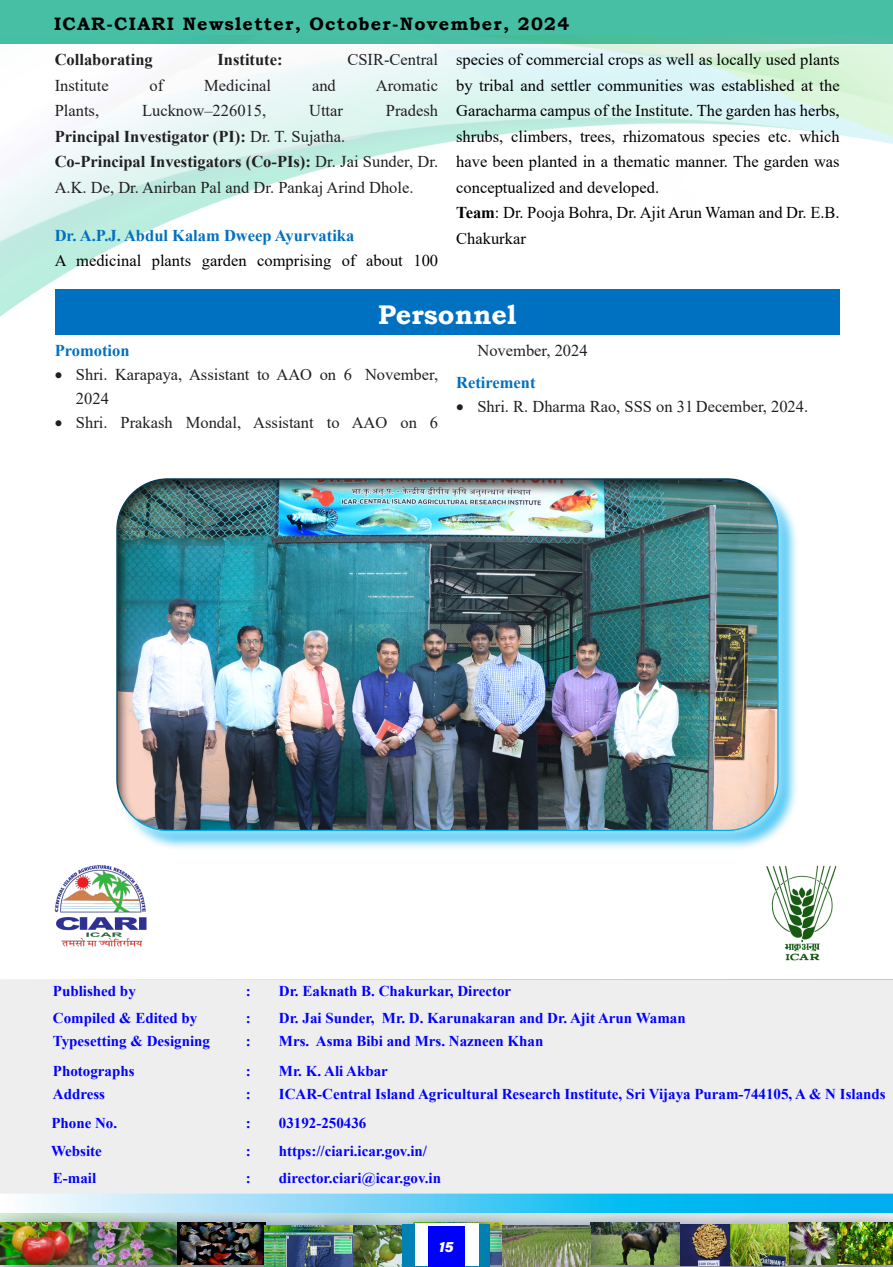
<style>
.page{position:relative;width:893px;height:1267px;background:#fff}
.page>*{position:absolute;margin:0;border:0;box-sizing:border-box;transform-origin:0 0}
.t1{font:700 27px "Bookman Old Style";color:#fff}
.t2{font:700 18px "Bookman Old Style";letter-spacing:.07em;color:#000}
.Default{font:16.5px/25.5px "Times New Roman";color:#000;text-align:justify}
.Default-2{font:16.5px/24px "Times New Roman";color:#231f20}
.Default-3{font:700 16.5px "Times New Roman";color:#231f20}
.Default-4{font:700 16.5px "Times New Roman";color:#0070c0}
.List_Paragraph{font:700 16.5px "Times New Roman";color:#0070c0}
.t3{font:700 15px "Times New Roman";color:#00f}
.t4{font:15px "Acumin Variable Concept";color:#fff}
.s1{font-weight:400}
.s2{font-weight:700}
</style>
<div class="page">
<div style="left:0;top:1px;width:893px;height:43px;background:#46bfa5"></div>
<img style="left:0;top:35px;width:893px;height:282px">
<div style="left:0;top:1213px;width:98px;height:54px;background:#00f;opacity:.15"></div>
<img style="left:0;top:1223px;width:57px;height:42px">
<div style="left:57px;top:1191px;width:172px;height:76px;background:#252525;opacity:.75"></div>
<div style="left:79px;top:1213px;width:108px;height:54px;background:#00f;opacity:.15"></div>
<div style="left:146px;top:1191px;width:171px;height:76px;background:#252525;opacity:.75"></div>
<div style="left:167px;top:1213px;width:108px;height:54px;background:#00f;opacity:.15"></div>
<div style="left:404px;top:1213px;width:108px;height:54px;background:#00f;opacity:.15"></div>
<div style="left:779px;top:1213px;width:114px;height:54px;background:#00f;opacity:.15"></div>
<div style="left:403px;top:1224px;width:87px;height:43px;background:#0083b4"></div>
<div style="left:415px;top:1223px;width:63px;height:43px;background:#fff"></div>
<div style="left:428px;top:1226px;width:37px;height:40px;background:#00f"></div>
<div style="left:471px;top:1193px;width:172px;height:74px;background:#252525;opacity:.75"></div>
<div style="left:492px;top:1215px;width:108px;height:52px;background:#00f;opacity:.15"></div>
<img style="left:502px;top:1225px;width:89px;height:42px">
<div style="left:649px;top:1192px;width:192px;height:75px;background:#252525;opacity:.75"></div>
<div style="left:670px;top:1214px;width:128px;height:53px;background:#00f;opacity:.15"></div>
<div style="left:233px;top:1193px;width:172px;height:74px;background:#252525;opacity:.75"></div>
<div style="left:255px;top:1215px;width:108px;height:52px;background:#00f;opacity:.15"></div>
<img style="left:264px;top:1225px;width:89px;height:42px">
<div style="left:55px;top:289px;width:785px;height:46px;background:#0070c0"></div>
<svg style="left:0;top:1193px;width:893px;height:20px;background:#64cff4"></svg>
<div style="left:0;top:979px;width:893px;height:214px;background:#eeeeef"></div>
<img style="left:767px;top:865px;width:69px;height:96px">
<img style="left:54px;top:865px;width:93px;height:82px">
<div style="left:118px;top:480px;width:680px;height:371px;background:#00aeef;opacity:.65"></div>
<div style="left:106px;top:468px;width:682px;height:373px;background:#fff;opacity:.75"></div>
<div style="left:115px;top:476px;width:664px;height:356px;background:#231f20;opacity:.75"></div>
<p class="t2" style="left:54px;top:11px;width:517px">ICAR-CIARI Newsletter, October-November, 2024</p>
<p class="Default-3" style="left:55px;top:48px;width:100px">Collaborating</p>
<p class="Default-3" style="left:218px;top:48px;width:67px">Institute:</p>
<p class="Default-2" style="left:347px;top:47px;width:92px">CSIR-Central</p>
<p class="Default-2" style="left:55px;top:73px;width:56px">Institute</p>
<p class="Default-2" style="left:150px;top:73px;width:15px">of</p>
<p class="Default-2" style="left:204px;top:73px;width:68px">Medicinal</p>
<p class="Default-2" style="left:312px;top:73px;width:25px">and</p>
<p class="Default-2" style="left:376px;top:73px;width:64px">Aromatic</p>
<p class="Default-2" style="left:55px;top:98px;width:46px">Plants,</p>
<p class="Default-2" style="left:142px;top:98px;width:126px">Lucknow–226015,</p>
<p class="Default-2" style="left:309px;top:98px;width:35px">Uttar</p>
<p class="Default-2" style="left:386px;top:98px;width:54px">Pradesh</p>
<p class="Default-3" style="left:55px;top:124px;width:292px">Principal Investigator (PI): <span class="s1">Dr. T. Sujatha.</span></p>
<p class="Default-2" style="left:55px;top:148px;width:385px;line-height:25.5px"><span class="s2">Co-Principal Investigators (Co-PIs):</span> Dr. Jai Sunder, Dr.<br>A.K. De, Dr. Anirban Pal and Dr. Pankaj Arind Dhole.</p>
<p class="Default-4" style="left:55px;top:223px;width:301px">Dr. A.P.J. Abdul Kalam Dweep Ayurvatika</p>
<p class="Default" style="left:55px;top:247px;width:385px">A medicinal plants garden comprising of about 100</p>
<p class="Default" style="left:456px;top:47px;width:385px">species of commercial crops as well as locally used plants by tribal and settler communities was established at the Garacharma campus of the Institute. The garden has herbs, shrubs, climbers, trees, rhizomatous species etc. which have been planted in a thematic manner. The garden was conceptualized and developed.</p>
<p class="Default" style="left:456px;top:200px;width:385px"><span class="s2">Team</span>: Dr. Pooja Bohra, Dr. Ajit Arun Waman and Dr. E.B.<br>Chakurkar</p>
<p class="t1" style="left:378px;top:295px;width:140px">Personnel</p>
<p class="Default-4" style="left:55px;top:339px;width:76px">Promotion</p>
<p class="Default-2" style="left:76px;top:362px;width:364px;text-indent:-21px">• Shri. Karapaya, Assistant to AAO on 6 November,<br>2024</p>
<p class="Default-2" style="left:55px;top:410px;width:385px">• Shri. Prakash Mondal, Assistant to AAO on 6</p>
<p class="Default-2" style="left:477px;top:338px;width:112px">November, 2024</p>
<p class="List_Paragraph" style="left:456px;top:370px;width:81px">Retirement</p>
<p class="Default-2" style="left:456px;top:394px;width:354px">• Shri. R. Dharma Rao, SSS on 31 December, 2024.</p>
<p class="t3" style="left:53px;top:980px;width:84px">Published by</p>
<p class="t3" style="left:246px;top:980px;width:6px">:</p>
<p class="t3" style="left:279px;top:980px;width:234px">Dr. Eaknath B. Chakurkar, Director</p>
<p class="t3" style="left:53px;top:1007px;width:146px">Compiled &amp; Edited by</p>
<p class="t3" style="left:246px;top:1007px;width:6px">:</p>
<p class="t3" style="left:279px;top:1007px;width:408px">Dr. Jai Sunder, Mr. D. Karunakaran and Dr. Ajit Arun Waman</p>
<p class="t3" style="left:53px;top:1030px;width:159px">Typesetting &amp; Designing</p>
<p class="t3" style="left:246px;top:1030px;width:6px">:</p>
<p class="t3" style="left:279px;top:1030px;width:266px">Mrs. Asma Bibi and Mrs. Nazneen Khan</p>
<p class="t3" style="left:53px;top:1060px;width:83px">Photographs</p>
<p class="t3" style="left:246px;top:1060px;width:6px">:</p>
<p class="t3" style="left:279px;top:1060px;width:111px">Mr. K. Ali Akbar</p>
<p class="t3" style="left:53px;top:1083px;width:54px">Address</p>
<p class="t3" style="left:246px;top:1083px;width:6px">:</p>
<p class="t3" style="left:279px;top:1083px;width:608px">ICAR-Central Island Agricultural Research Institute, Sri Vijaya Puram-744105, A &amp; N Islands</p>
<p class="t3" style="left:51px;top:1112px;width:67px">Phone No.</p>
<p class="t3" style="left:246px;top:1112px;width:6px">:</p>
<p class="t3" style="left:279px;top:1112px;width:89px">03192-250436</p>
<p class="t3" style="left:51px;top:1140px;width:52px">Website</p>
<p class="t3" style="left:246px;top:1140px;width:6px">:</p>
<p class="t3" style="left:279px;top:1140px;width:150px">https://ciari.icar.gov.in/</p>
<p class="t3" style="left:53px;top:1167px;width:45px">E-mail</p>
<p class="t3" style="left:246px;top:1167px;width:6px">:</p>
<p class="t3" style="left:279px;top:1167px;width:164px">director.ciari@icar.gov.in</p>
<p class="t4" style="left:439px;top:1236px;width:16px">15</p>
</div>
